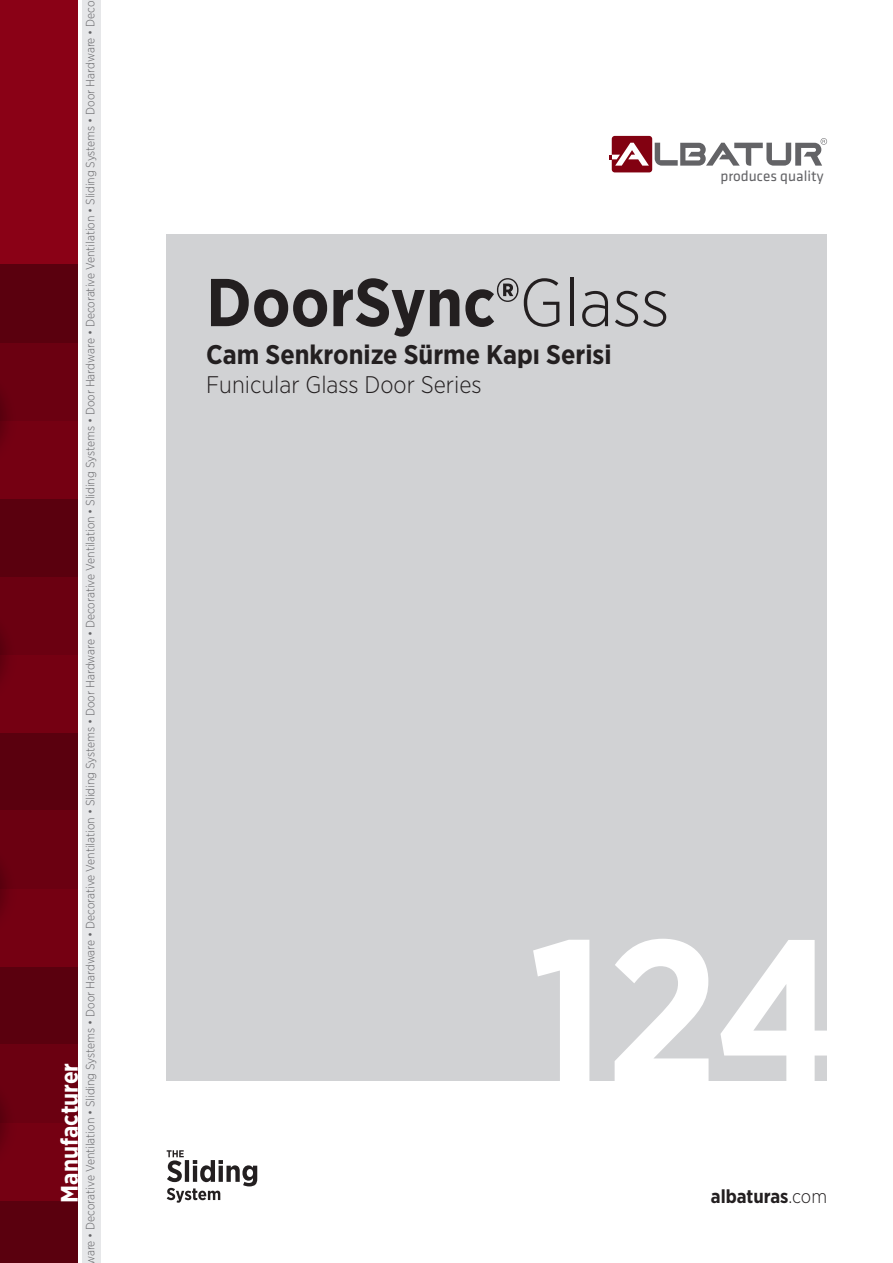
<style>
.page{position:relative;width:893px;height:1263px;background:#fff}
.page>*{position:absolute;margin:0;border:0;box-sizing:border-box;transform-origin:0 0}
.t1{font:700 206.4px "Gotham Narrow";color:#fff}
.t2{font:700 67.5px "Gotham Narrow";color:#231f20}
.t3{font:700 27px "Gotham Narrow";color:#231f20}
.t4{font:300 24px "Gotham Narrow";color:#231f20}
.t5{font:700 23.85px "Gotham Narrow";color:#fff}
.t6{font:700 18.9px "Gotham Narrow";color:#231f20}
.t7{font:15.15px "Klavika";color:#636366}
.t8{font:300 12px "Gotham Narrow";color:#636366}
.s1{font-weight:300}
</style>
<div class="page">
<div style="left:167px;top:234px;width:660px;height:846px;background:#d1d2d4"></div>
<div style="left:82px;top:0;width:18px;height:1263px;background:#e6e7e9"></div>
<div style="left:0;top:0;width:78px;height:1263px;background:#8a0116"></div>
<hr style="left:78px;top:733px;width:1px;height:78px;background:#c7c8ca">
<hr style="left:78px;top:655px;width:1px;height:78px;background:#a8a9ad">
<hr style="left:78px;top:577px;width:1px;height:78px;background:#d9dadc">
<hr style="left:78px;top:499px;width:1px;height:78px;background:#c7c8ca">
<hr style="left:78px;top:421px;width:1px;height:78px;background:#a8a9ad">
<div style="left:0;top:733px;width:78px;height:78px;background:#5a000e"></div>
<div style="left:0;top:655px;width:78px;height:78px;background:#750012"></div>
<div style="left:0;top:576px;width:78px;height:79px;background:#6b0011"></div>
<div style="left:0;top:498px;width:78px;height:78px;background:#5a000e"></div>
<div style="left:0;top:420px;width:78px;height:78px;background:#750012"></div>
<div style="left:0;top:342px;width:78px;height:78px;background:#6b0011"></div>
<div style="left:0;top:264px;width:78px;height:78px;background:#5a000e"></div>
<img style="left:0;top:342px;width:60px;height:157px">
<hr style="left:78px;top:967px;width:1px;height:78px;background:#c7c8ca">
<hr style="left:78px;top:889px;width:1px;height:78px;background:#a8a9ad">
<hr style="left:78px;top:811px;width:1px;height:78px;background:#d9dadc">
<div style="left:0;top:967px;width:78px;height:78px;background:#5a000e"></div>
<div style="left:0;top:889px;width:78px;height:78px;background:#750012"></div>
<div style="left:0;top:810px;width:78px;height:79px;background:#6b0011"></div>
<hr style="left:78px;top:1201px;width:1px;height:62px;background:#c7c8ca">
<hr style="left:78px;top:1123px;width:1px;height:78px;background:#a8a9ad">
<hr style="left:78px;top:1045px;width:1px;height:78px;background:#d9dadc">
<div style="left:0;top:1201px;width:78px;height:62px;background:#5a000e"></div>
<div style="left:0;top:1123px;width:78px;height:78px;background:#750012"></div>
<div style="left:0;top:1045px;width:78px;height:78px;background:#6b0011"></div>
<img style="left:0;top:1044px;width:60px;height:102px">
<div style="left:612px;top:136px;width:40px;height:36px;background:#820111;border-radius:3px"></div>
<svg style="left:610px;top:143px;width:39px;height:23px"></svg>
<svg style="left:655px;top:138px;width:172px;height:28px"></svg>
<svg style="left:167px;top:1150px;width:90px;height:53px"></svg>
<p class="t8" style="left:83px;top:1265px;width:1266px;rotate:-90deg">ware • Decorative Ventilation • Sliding Systems • Door Hardware • Decorative Ventilation • Sliding Systems • Door Hardware • Decorative Ventilation • Sliding Systems • Door Hardware • Decorative Ventilation • Sliding Systems • Door Hardware • Deco</p>
<h3 class="t5" style="left:54px;top:1203px;width:141px;rotate:-90deg">Manufacturer</h3>
<h2 class="t2" style="left:206px;top:259px;width:465px">DoorSync®<span class="s1">Glass</span></h2>
<h3 class="t3" style="left:206px;top:337px;width:407px">Cam Senkronize Sürme Kapı Serisi</h3>
<h3 class="t4" style="left:206px;top:370px;width:277px">Funicular Glass Door Series</h3>
<p class="t7" style="left:720px;top:166px;width:105px">produces quality</p>
<h1 class="t1" style="left:529px;top:880px;width:313px">124</h1>
<h3 class="t6" style="left:711px;top:1184px;width:118px">albaturas<span class="s1">.com</span></h3>
</div>
